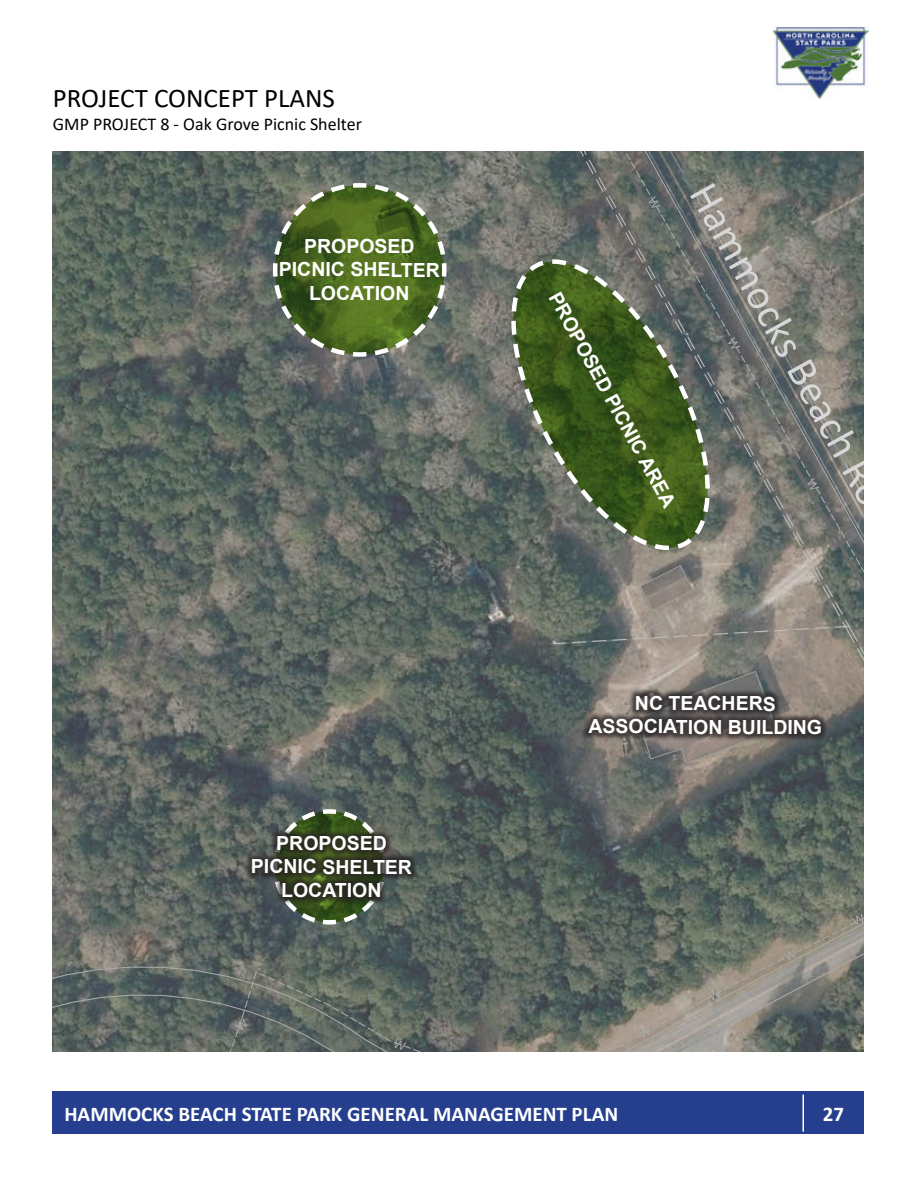
<style>
.page{position:relative;width:918px;height:1188px;background:#fff}
.page>*{position:absolute;margin:0;border:0;box-sizing:border-box;transform-origin:0 0}
.t1{font:42.6px "Calibri";color:#d7d7d7}
.t2{font:27px "Calibri";color:#000}
.t3{font:700 21px "Calibri";color:#fff}
.t4{font:700 19.5px "Arial";letter-spacing:-.005em;color:#fff}
.t5{font:18px "Calibri";color:#000}
</style>
<div class="page">
<img style="left:53px;top:151px;width:590px;height:656px">
<svg style="left:643px;top:662px;width:221px;height:145px;background:#656966"></svg>
<svg style="left:638px;top:670px;width:139px;height:95px;background:#847f7a"></svg>
<svg style="left:271px;top:181px;width:178px;height:178px;background:#596f3c"></svg>
<svg style="left:505px;top:151px;width:359px;height:511px;background:#737670"></svg>
<svg style="left:525px;top:257px;width:172px;height:295px;background:#4e6339"></svg>
<div style="left:53px;top:1092px;width:811px;height:42px;background:#253f8e"></div>
<hr style="left:802px;top:1095px;width:2px;height:37px;background:#fff">
<img style="left:772px;top:27px;width:97px;height:72px">
<div style="left:581px;top:688px;width:248px;height:54px;background:#231f20;opacity:.75"></div>
<svg style="left:53px;top:807px;width:811px;height:245px;background:#5f6760"></svg>
<p class="t2" style="left:53px;top:79px;width:284px">PROJECT CONCEPT PLANS</p>
<p class="t5" style="left:53px;top:112px;width:311px">GMP PROJECT 8 - Oak Grove Picnic Shelter</p>
<p class="t4" style="left:304px;top:232px;width:112px">PROPOSED</p>
<p class="t4" style="left:279px;top:256px;width:163px">PICNIC SHELTER</p>
<p class="t4" style="left:309px;top:279px;width:102px">LOCATION</p>
<p class="t4" style="left:276px;top:830px;width:112px">PROPOSED</p>
<p class="t4" style="left:251px;top:853px;width:163px">PICNIC SHELTER</p>
<p class="t4" style="left:281px;top:876px;width:102px">LOCATION</p>
<p class="t4" style="left:566px;top:287px;width:243px;rotate:61deg">PROPOSED PICNIC AREA</p>
<p class="t1" style="left:726px;top:172px;width:405px;rotate:61deg">Hammocks Beach Road</p>
<p class="t4" style="left:635px;top:690px;width:142px">NC TEACHERS</p>
<p class="t4" style="left:588px;top:713px;width:235px">ASSOCIATION BUILDING</p>
<p class="t3" style="left:64px;top:1099px;width:555px">HAMMOCKS BEACH STATE PARK GENERAL MANAGEMENT PLAN</p>
<p class="t3" style="left:823px;top:1099px;width:23px">27</p>
</div>
